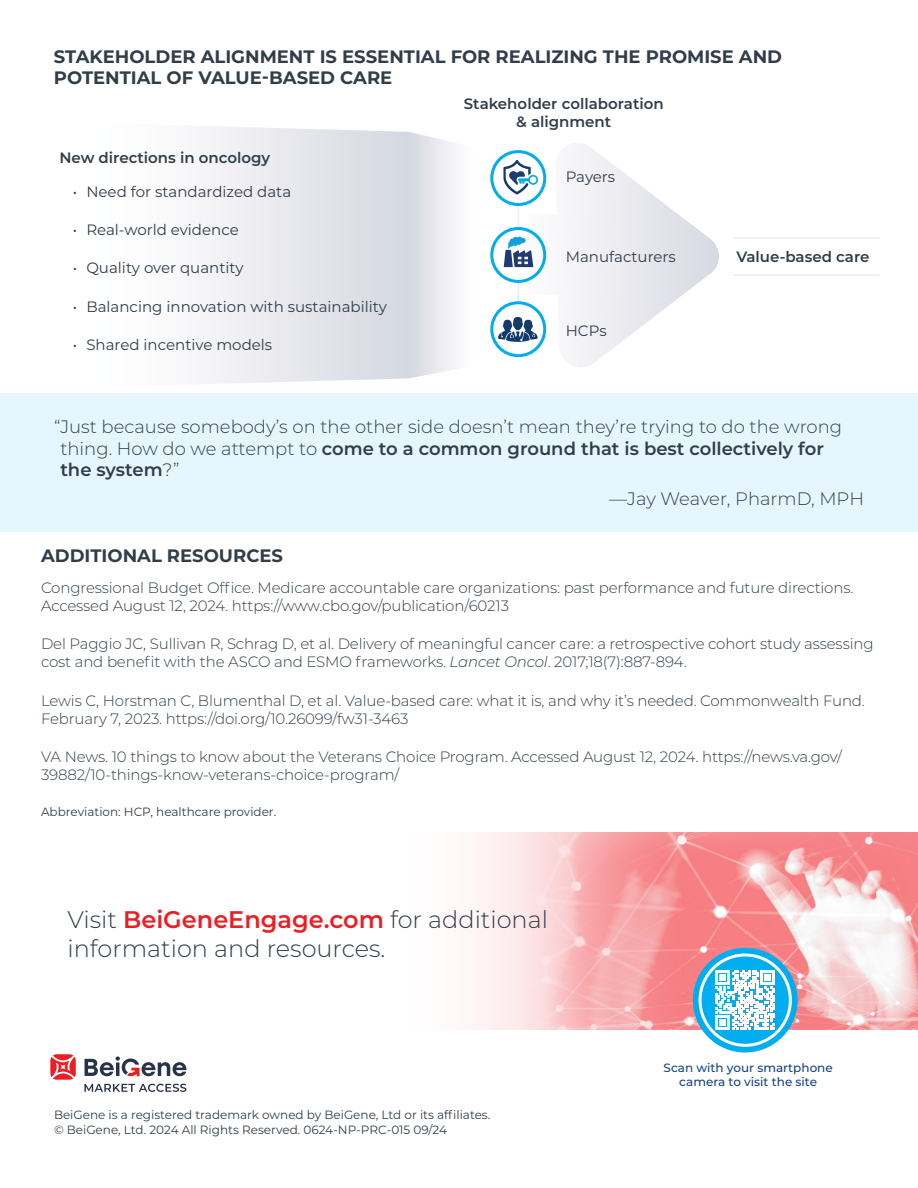
<style>
.page{position:relative;width:918px;height:1188px;background:#fff}
.page>*{position:absolute;margin:0;border:0;box-sizing:border-box;transform-origin:0 0}
.t1{font:300 24px/28.8px "Montserrat";color:#313e49}
.t2{font:300 18px/21.6px "Montserrat";color:#313e49}
.t3{font:700 18px/21.6px "Montserrat";color:#313e49}
.t4{font:300 15px/18px "Montserrat";letter-spacing:-.01em;color:#313e49}
.t5{font:15px "Montserrat";color:#313e49}
.t6{font:600 15px/18px "Montserrat";color:#313e49;text-align:center}
.t7{font:12px/14.4px "Montserrat";color:#313e49}
.t8{font:500 12px/14.4px "Montserrat";color:#16437e;text-align:center}
.s1{font-weight:600}
.s2{font-style:italic}
.s3{font-weight:600;color:#ed1d24}
</style>
<div class="page">
<div style="left:0;top:393px;width:918px;height:138px;background:#e6f6fd"></div>
<svg style="left:50px;top:1054px;width:26px;height:26px"></svg>
<svg style="left:85px;top:1056px;width:102px;height:20px"></svg>
<svg style="left:84px;top:1084px;width:102px;height:8px"></svg>
<img style="left:476px;top:833px;width:442px;height:197px">
<svg style="left:693px;top:948px;width:105px;height:105px;background:#26b8f0"></svg>
<svg style="left:716px;top:971px;width:59px;height:59px"></svg>
<div style="left:699px;top:953px;width:93px;height:94px;border:3px solid #fff;border-radius:50%"></div>
<svg style="left:207px;top:126px;width:202px;height:258px"></svg>
<svg style="left:409px;top:132px;width:44px;height:246px"></svg>
<div style="left:490px;top:150px;width:56px;height:56px;border:3px solid #00adf0;border-radius:50%"></div>
<div style="left:490px;top:301px;width:56px;height:56px;border:3px solid #00adf0;border-radius:50%"></div>
<svg style="left:498px;top:143px;width:221px;height:224px"></svg>
<div style="left:490px;top:227px;width:56px;height:56px;border:3px solid #00adf0;border-radius:50%"></div>
<hr style="left:734px;top:274px;width:146px;height:2px;background:#e8ebf0">
<hr style="left:734px;top:237px;width:146px;height:2px;background:#e8ebf0">
<p class="t3" style="left:54px;top:45px;width:730px">STAKEHOLDER ALIGNMENT IS ESSENTIAL FOR REALIZING THE PROMISE AND<br>POTENTIAL OF VALUE-BASED CARE</p>
<p class="t6" style="left:59px;top:148px;width:212px">New directions in oncology</p>
<p class="t5" style="left:73px;top:181px;width:220px">• Need for standardized data</p>
<p class="t5" style="left:73px;top:219px;width:167px">• Real-world evidence</p>
<p class="t5" style="left:73px;top:258px;width:172px">• Quality over quantity</p>
<p class="t5" style="left:73px;top:296px;width:316px">• Balancing innovation with sustainability</p>
<p class="t5" style="left:73px;top:334px;width:201px">• Shared incentive models</p>
<p class="t6" style="left:464px;top:94px;width:201px">Stakeholder collaboration &amp; alignment</p>
<p class="t5" style="left:566px;top:167px;width:51px">Payers</p>
<p class="t5" style="left:566px;top:246px;width:112px">Manufacturers</p>
<p class="t6" style="left:736px;top:247px;width:135px">Value-based care</p>
<p class="t5" style="left:566px;top:320px;width:43px">HCPs</p>
<p class="t2" style="left:60px;top:415px;width:783px;text-indent:-6px">“Just because somebody’s on the other side doesn’t mean they’re trying to do the wrong thing. How do we attempt to <span class="s1">come to a common ground that is best collectively for the system</span>?”</p>
<p class="t2" style="left:609px;top:487px;width:256px">—Jay Weaver, PharmD, MPH</p>
<p class="t3" style="left:41px;top:544px;width:244px">ADDITIONAL RESOURCES</p>
<p class="t4" style="left:41px;top:578px;width:814px">Congressional Budget Office. Medicare accountable care organizations: past performance and future directions.<br>Accessed August 12, 2024. https://www.cbo.gov/publication/60213</p>
<p class="t4" style="left:41px;top:635px;width:834px">Del Paggio JC, Sullivan R, Schrag D, et al. Delivery of meaningful cancer care: a retrospective cohort study assessing cost and benefit with the ASCO and ESMO frameworks. <span class="s2">Lancet Oncol</span>. 2017;18(7):887-894.</p>
<p class="t4" style="left:41px;top:691px;width:825px">Lewis C, Horstman C, Blumenthal D, et al. Value-based care: what it is, and why it’s needed. Commonwealth Fund.<br>February 7, 2023. https://doi.org/10.26099/fw31-3463</p>
<p class="t4" style="left:41px;top:747px;width:802px">VA News. 10 things to know about the Veterans Choice Program. Accessed August 12, 2024. https://news.va.gov/<br>39882/10-things-know-veterans-choice-program/</p>
<p class="t7" style="left:41px;top:804px;width:237px">Abbreviation: HCP, healthcare provider.</p>
<h1 class="t1" style="left:68px;top:904px;width:482px">Visit <span class="s3">BeiGeneEngage.com</span> for additional information and resources.</h1>
<p class="t7" style="left:54px;top:1108px;width:438px">BeiGene is a registered trademark owned by BeiGene, Ltd or its affiliates. © BeiGene, Ltd. 2024 All Rights Reserved. 0624-NP-PRC-015 09/24</p>
<p class="t8" style="left:664px;top:1060px;width:171px">Scan with your smartphone camera to visit the site</p>
</div>
